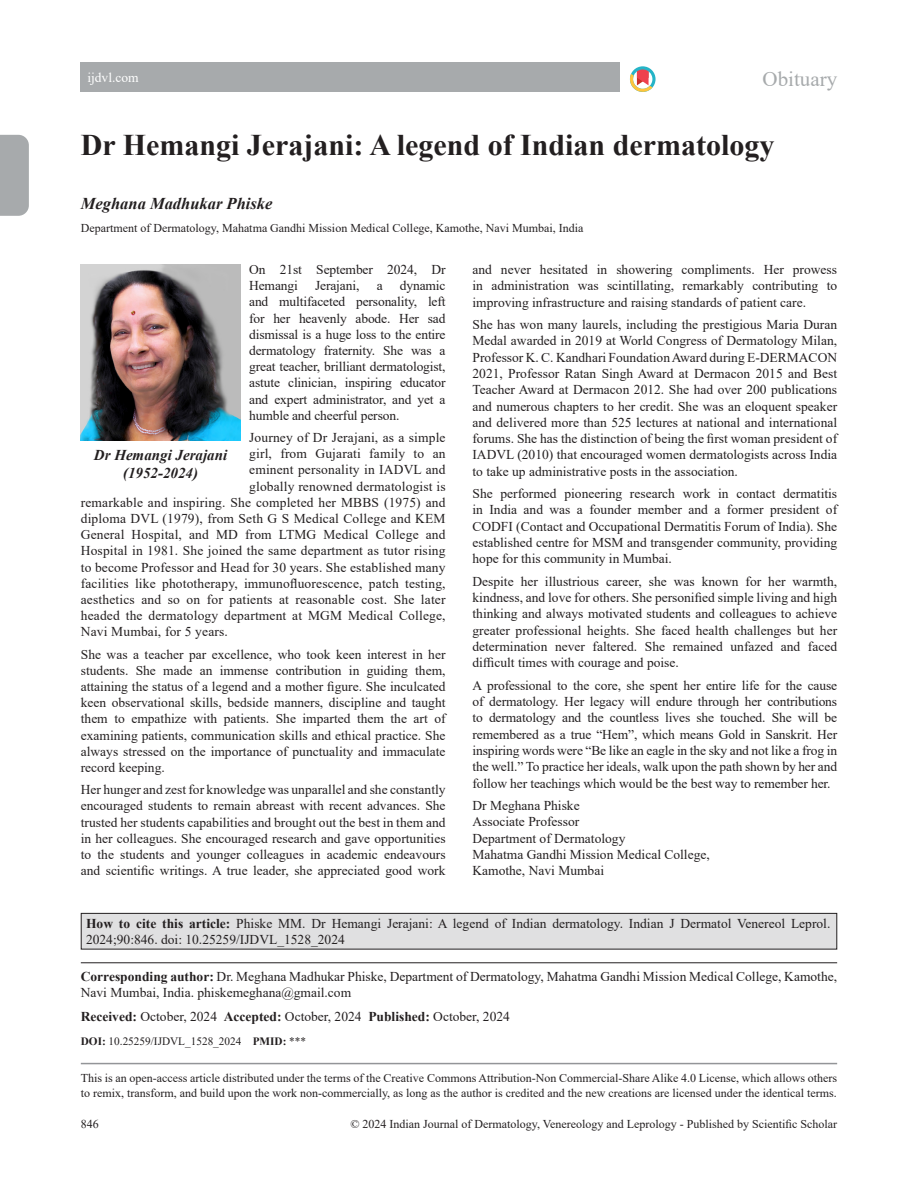
<style>
.page{position:relative;width:918px;height:1188px;background:#fff}
.page>*{position:absolute;margin:0;border:0;box-sizing:border-box;transform-origin:0 0}
.title-text{font:700 30px "Times New Roman";color:#231f20}
.suptit{font:21px "Times New Roman";color:#a7aaac}
.aut-grp{font:italic 700 16.5px "Times New Roman";color:#231f20}
.para-con{font:italic 700 15px/18px "Times New Roman";color:#231f20;text-align:center}
.para{font:13.5px/16.4px "Times New Roman";color:#231f20;text-align:justify}
.cores-author{font:13.5px/16.2px "Times New Roman";color:#231f20}
.citation_para{font:13.5px/16.2px "Times New Roman";color:#231f20}
.received_date{font:13.5px "Times New Roman";color:#231f20}
.t1{font:13.5px "Times New Roman";color:#fff}
.aut-aff_first_last{font:12px/15px "Times New Roman";color:#231f20}
.doi_para{font:11.25px "Times New Roman";color:#231f20}
.s1{font-weight:700}
</style>
<div class="page">
<div style="left:0;top:135px;width:29px;height:81px;background:#a7aaac"></div>
<div style="left:81px;top:62px;width:539px;height:30px;background:#a7aaac"></div>
<hr style="left:81px;top:1063px;width:756px;height:1px;background:#939598">
<svg style="left:630px;top:66px;width:25px;height:26px"></svg>
<div style="left:81px;top:913px;width:756px;height:36px;background:#e0e0e1"></div>
<div style="left:81px;top:913px;width:756px;height:37px;border:1px solid #231f20"></div>
<hr style="left:81px;top:962px;width:756px;height:1px;background:#231f20">
<img style="left:81px;top:265px;width:159px;height:176px">
<p class="t1" style="left:87px;top:68px;width:53px">ijdvl.com</p>
<p class="suptit" style="left:763px;top:65px;width:76px">Obituary</p>
<p class="title-text" style="left:81px;top:123px;width:695px">Dr Hemangi Jerajani: A legend of Indian dermatology</p>
<p class="aut-grp" style="left:81px;top:192px;width:193px">Meghana Madhukar Phiske</p>
<p class="aut-aff_first_last" style="left:81px;top:220px;width:504px">Department of Dermatology, Mahatma Gandhi Mission Medical College, Kamothe, Navi Mumbai, India</p>
<p class="para" style="left:249px;top:261px;width:198px">On 21st September 2024, Dr<br>Hemangi</p>
<p class="para" style="left:472px;top:261px;width:366px">and never hesitated in showering compliments. Her prowess in administration was scintillating, remarkably contributing to improving infrastructure and raising standards of patient care.</p>
<p class="para" style="left:472px;top:316px;width:366px">She has won many laurels, including the prestigious Maria Duran Medal awarded in 2019 at World Congress of Dermatology Milan, Professor K. C. Kandhari Foundation Award during E-DERMACON 2021, Professor Ratan Singh Award at Dermacon 2015 and Best Teacher Award at Dermacon 2012. She had over 200 publications and numerous chapters to her credit. She was an eloquent speaker and delivered more than 525 lectures at national and international forums. She has the distinction of being the first woman president of IADVL (2010) that encouraged women dermatologists across India to take up administrative posts in the association.</p>
<p class="para" style="left:472px;top:485px;width:366px">She performed pioneering research work in contact dermatitis in India and was a founder member and a former president of CODFI (Contact and Occupational Dermatitis Forum of India). She established centre for MSM and transgender community, providing hope for this community in Mumbai.</p>
<p class="para" style="left:472px;top:573px;width:366px">Despite her illustrious career, she was known for her warmth, kindness, and love for others. She personified simple living and high thinking and always motivated students and colleagues to achieve greater professional heights. She faced health challenges but her determination never faltered. She remained unfazed and faced difficult times with courage and poise.</p>
<p class="para" style="left:472px;top:677px;width:366px">A professional to the core, she spent her entire life for the cause of dermatology. Her legacy will endure through her contributions to dermatology and the countless lives she touched. She will be remembered as a true “Hem”, which means Gold in Sanskrit. Her inspiring words were “Be like an eagle in the sky and not like a frog in the well.” To practice her ideals, walk upon the path shown by her and follow her teachings which would be the best way to remember her.</p>
<p class="para" style="left:472px;top:797px;width:239px;text-align:left">Dr Meghana Phiske<br>Associate Professor<br>Department of Dermatology<br>Mahatma Gandhi Mission Medical College,<br>Kamothe, Navi Mumbai</p>
<p class="para" style="left:315px;top:277px;width:46px">Jerajani,</p>
<p class="para" style="left:377px;top:277px;width:7px">a</p>
<p class="para" style="left:249px;top:277px;width:198px;text-indent:151px">dynamic and multifaceted personality, left for her heavenly abode. Her sad dismissal is a huge loss to the entire dermatology fraternity. She was a great teacher, brilliant dermatologist, astute clinician, inspiring educator and expert administrator, and yet a humble and cheerful person.</p>
<p class="para" style="left:249px;top:429px;width:198px">Journey of Dr Jerajani, as a simple</p>
<p class="para" style="left:249px;top:445px;width:198px">girl, from Gujarati family to an</p>
<p class="para" style="left:249px;top:461px;width:198px">eminent personality in IADVL and</p>
<p class="para" style="left:249px;top:477px;width:198px">globally renowned dermatologist is</p>
<p class="para" style="left:81px;top:494px;width:366px">remarkable and inspiring. She completed her MBBS (1975) and</p>
<p class="para" style="left:81px;top:510px;width:366px">diploma DVL (1979), from Seth G S Medical College and KEM</p>
<p class="para" style="left:81px;top:526px;width:366px">General Hospital, and MD from LTMG Medical College and</p>
<p class="para" style="left:81px;top:542px;width:366px">Hospital in 1981. She joined the same department as tutor rising</p>
<p class="para" style="left:81px;top:558px;width:366px">to become Professor and Head for 30 years. She established many</p>
<p class="para" style="left:81px;top:575px;width:366px">facilities like phototherapy, immunofluorescence, patch testing,</p>
<p class="para" style="left:81px;top:591px;width:366px">aesthetics and so on for patients at reasonable cost. She later</p>
<p class="para" style="left:81px;top:607px;width:366px">headed the dermatology department at MGM Medical College,</p>
<p class="para" style="left:81px;top:623px;width:149px">Navi Mumbai, for 5 years.</p>
<p class="para" style="left:81px;top:646px;width:366px">She was a teacher par excellence, who took keen interest in her students. She made an immense contribution in guiding them, attaining the status of a legend and a mother figure. She inculcated keen observational skills, bedside manners, discipline and taught them to empathize with patients. She imparted them the art of examining patients, communication skills and ethical practice. She always stressed on the importance of punctuality and immaculate record keeping.</p>
<p class="para" style="left:81px;top:781px;width:366px">Her hunger and zest for knowledge was unparallel and she constantly encouraged students to remain abreast with recent advances. She trusted her students capabilities and brought out the best in them and in her colleagues. She encouraged research and gave opportunities to the students and younger colleagues in academic endeavours and scientific writings. A true leader, she appreciated good work</p>
<p class="para-con" style="left:94px;top:445px;width:135px">Dr Hemangi Jerajani (1952-2024)</p>
<p class="citation_para" style="left:86px;top:915px;width:746px"><span class="s1">How to cite this article:</span> Phiske MM. Dr Hemangi Jerajani: A legend of Indian dermatology. Indian J Dermatol Venereol Leprol.<br>2024;90:846. doi: 10.25259/IJDVL_1528_2024</p>
<p class="cores-author" style="left:81px;top:968px;width:758px"><span class="s1">Corresponding author:</span> Dr. Meghana Madhukar Phiske, Department of Dermatology, Mahatma Gandhi Mission Medical College, Kamothe,<br>Navi Mumbai, India. phiskemeghana@gmail.com</p>
<p class="received_date" style="left:81px;top:1007px;width:431px"><span class="s1">Received:</span> October, 2024 <span class="s1">Accepted:</span> October, 2024 <span class="s1">Published:</span> October, 2024</p>
<p class="doi_para" style="left:81px;top:1033px;width:227px"><span class="s1">DOI:</span> 10.25259/IJDVL_1528_2024 <span class="s1">PMID:</span> ***</p>
<p class="aut-aff_first_last" style="left:81px;top:1070px;width:758px">This is an open-access article distributed under the terms of the Creative Commons Attribution-Non Commercial-Share Alike 4.0 License, which allows others to remix, transform, and build upon the work non-commercially, as long as the author is credited and the new creations are licensed under the identical terms.</p>
<p class="aut-aff_first_last" style="left:350px;top:1116px;width:488px">© 2024 Indian Journal of Dermatology, Venereology and Leprology - Published by Scientific Scholar</p>
<p class="aut-aff_first_last" style="left:81px;top:1116px;width:19px">846</p>
</div>
